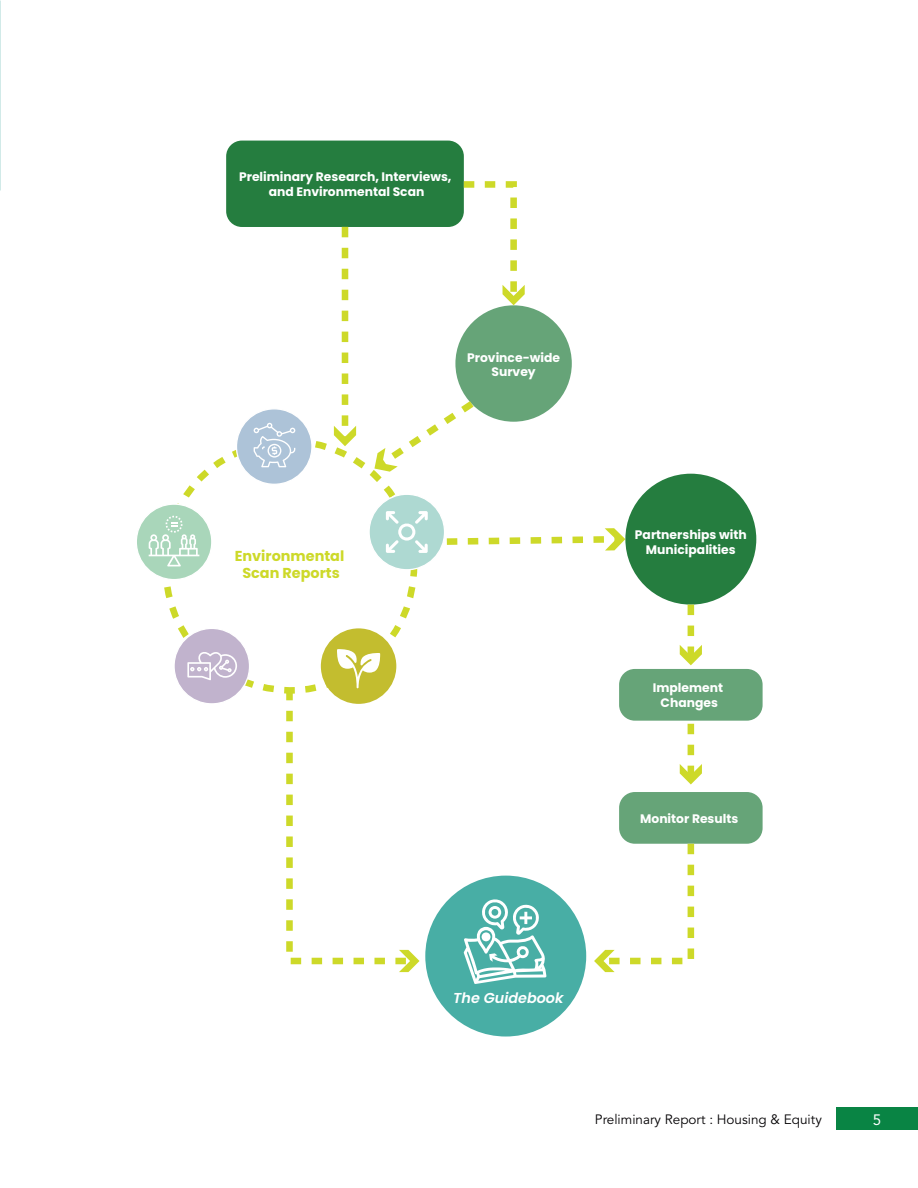
<style>
.page{position:relative;width:918px;height:1188px;background:#fff}
.page>*{position:absolute;margin:0;border:0;box-sizing:border-box;transform-origin:0 0}
.t1{font:15px "Avenir LT Std";color:#fff}
.t2{font:700 14.4px/17.2px "Poppins";color:#cdd929;text-align:center}
.t3{font:italic 600 14.4px "Poppins";color:#fff}
.t4{font:13.5px "Avenir LT Std";color:#050305}
.t5{font:700 12.3px/14.9px "Poppins";color:#fff;text-align:center}
</style>
<div class="page">
<div style="left:836px;top:1108px;width:82px;height:22px;background:#098444"></div>
<svg style="left:0;top:18px;width:1px;height:173px"></svg>
<svg style="left:164px;top:441px;width:254px;height:249px"></svg>
<div style="left:619px;top:792px;width:144px;height:52px;background:#66a478;border-radius:16px"></div>
<div style="left:425px;top:876px;width:161px;height:161px;background:#48aea5;border-radius:50%"></div>
<div style="left:226px;top:141px;width:238px;height:86px;background:#257d3f;border-radius:16px"></div>
<div style="left:625px;top:474px;width:131px;height:131px;background:#257d3f;border-radius:50%"></div>
<div style="left:236px;top:409px;width:76px;height:75px;background:#adc3d8;border-radius:50%"></div>
<div style="left:236px;top:408px;width:77px;height:77px;border:1px solid #fff;border-radius:50%"></div>
<div style="left:136px;top:504px;width:76px;height:76px;background:#a9d6ba;border-radius:50%"></div>
<div style="left:136px;top:503px;width:76px;height:77px;border:1px solid #fff;border-radius:50%"></div>
<div style="left:321px;top:628px;width:75px;height:76px;background:#c3bd2f;border-radius:50%"></div>
<div style="left:174px;top:628px;width:76px;height:76px;background:#c1b3cd;border-radius:50%"></div>
<div style="left:173px;top:628px;width:77px;height:77px;border:1px solid #fff;border-radius:50%"></div>
<svg style="left:680px;top:605px;width:22px;height:60px"></svg>
<svg style="left:594px;top:837px;width:103px;height:135px"></svg>
<div style="left:455px;top:305px;width:117px;height:117px;background:#66a478;border-radius:50%"></div>
<svg style="left:457px;top:178px;width:68px;height:127px"></svg>
<div style="left:619px;top:669px;width:144px;height:52px;background:#66a478;border-radius:16px"></div>
<svg style="left:680px;top:724px;width:22px;height:60px"></svg>
<svg style="left:372px;top:395px;width:109px;height:78px"></svg>
<svg style="left:334px;top:227px;width:22px;height:219px"></svg>
<svg style="left:283px;top:649px;width:137px;height:323px"></svg>
<div style="left:369px;top:494px;width:76px;height:76px;background:#aed9d2;border-radius:50%"></div>
<svg style="left:386px;top:511px;width:239px;height:42px"></svg>
<svg style="left:149px;top:516px;width:50px;height:50px"></svg>
<svg style="left:254px;top:423px;width:41px;height:44px"></svg>
<svg style="left:187px;top:652px;width:50px;height:28px"></svg>
<svg style="left:464px;top:899px;width:82px;height:85px"></svg>
<p class="t5" style="left:239px;top:170px;width:214px">Preliminary Research, Interviews, and Environmental Scan</p>
<p class="t5" style="left:467px;top:350px;width:94px">Province-wide<br>Survey</p>
<p class="t2" style="left:235px;top:548px;width:111px">Environmental<br>Scan Reports</p>
<p class="t5" style="left:635px;top:527px;width:113px">Partnerships with<br>Municipalities</p>
<p class="t5" style="left:653px;top:680px;width:72px">Implement<br>Changes</p>
<p class="t5" style="left:640px;top:811px;width:100px">Monitor Results</p>
<p class="t3" style="left:453px;top:989px;width:112px">The Guidebook</p>
<p class="t4" style="left:595px;top:1112px;width:228px">Preliminary Report : Housing &amp; Equity</p>
<p class="t1" style="left:873px;top:1111px;width:10px">5</p>
</div>
